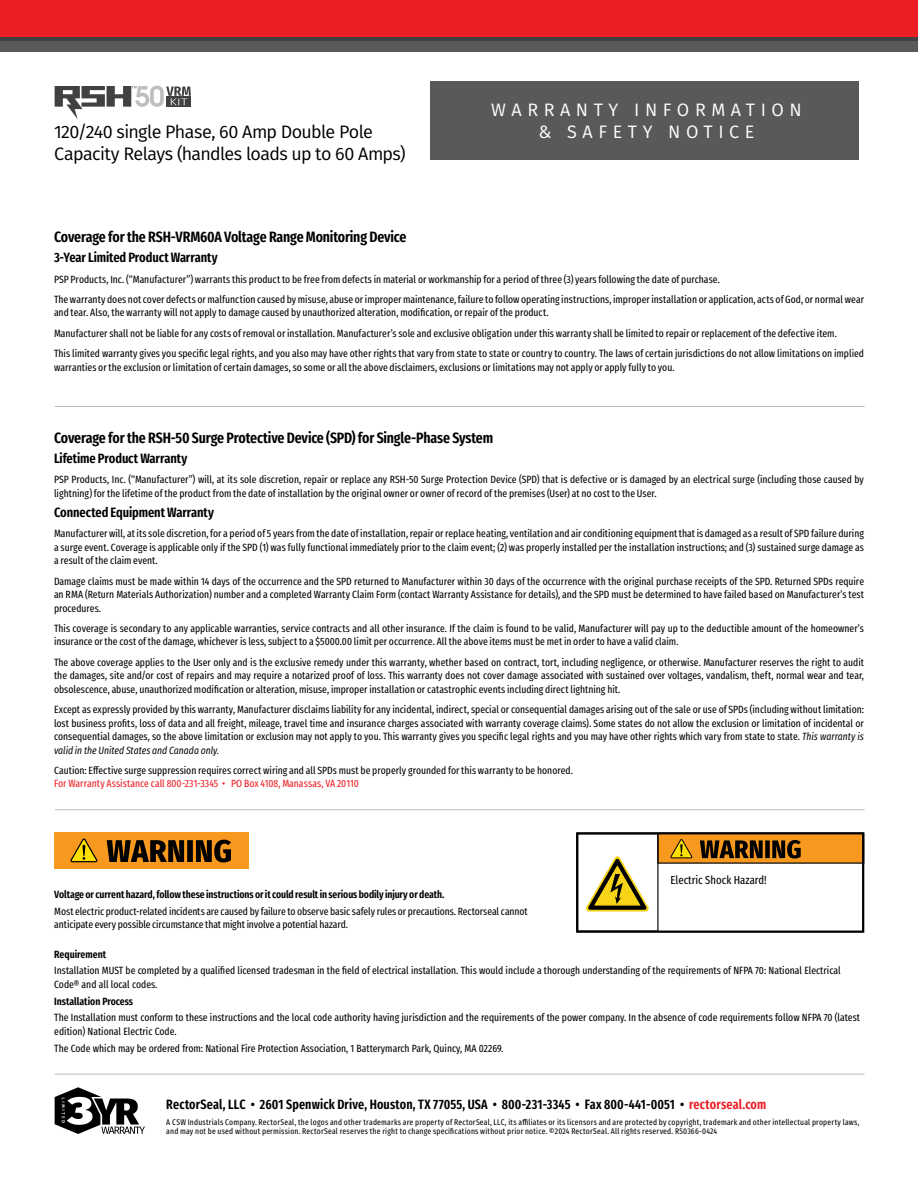
<style>
.page{position:relative;width:918px;height:1188px;background:#fff}
.page>*{position:absolute;margin:0;border:0;box-sizing:border-box;transform-origin:0 0}
.t1{font:18px/21.6px "Fira Sans";letter-spacing:-.035em;color:#000}
.t2{font:18px/21.6px "Fira Sans";letter-spacing:.31em;color:#fff;text-align:center}
.t3{font:600 15px "Fira Sans Compressed";letter-spacing:-.015em;color:#000}
.t4{font:600 13.5px "Fira Sans Compressed";color:#000}
.t5{font:11.7px "Fira Sans Compressed";color:#000}
.t6{font:10.5px/13.5px "Fira Sans Compressed";color:#000}
.t7{font:600 10.5px "Fira Sans Compressed";letter-spacing:-.01em;color:#000}
.t8{font:10.5px "Fira Sans Compressed";color:#ed1d24}
.t9{font:8.25px/9px "Fira Sans Compressed";letter-spacing:.025em;color:#000}
.s1{font-style:italic}
.s2{color:#ed1d24}
</style>
<div class="page">
<svg style="left:576px;top:832px;width:288px;height:101px"></svg>
<div style="left:54px;top:832px;width:194px;height:37px;background:#f8991f"></div>
<svg style="left:70px;top:839px;width:27px;height:23px"></svg>
<svg style="left:107px;top:840px;width:124px;height:23px"></svg>
<hr style="left:55px;top:1074px;width:810px;height:1px;background:#bcbec0">
<hr style="left:55px;top:809px;width:810px;height:1px;background:#bcbec0">
<hr style="left:55px;top:406px;width:810px;height:1px;background:#bcbec0">
<div style="left:431px;top:81px;width:428px;height:79px;background:#58595b"></div>
<div style="left:0;top:40px;width:918px;height:12px;background:#58595b"></div>
<div style="left:0;top:0;width:918px;height:40px;background:#ed1d24"></div>
<hr style="left:0;top:38px;width:918px;height:3px;background:#414042">
<svg style="left:55px;top:86px;width:136px;height:33px"></svg>
<svg style="left:55px;top:1087px;width:90px;height:47px"></svg>
<h1 class="t1" style="left:54px;top:121px;width:353px">120/240 single Phase, 60 Amp Double Pole<br>Capacity Relays (handles loads up to 60 Amps)</h1>
<h1 class="t2" style="left:491px;top:99px;width:312px">WARRANTY INFORMATION &amp; SAFETY NOTICE</h1>
<h2 class="t3" style="left:54px;top:225px;width:354px">Coverage for the RSH-VRM60A Voltage Range Monitoring Device</h2>
<p class="t4" style="left:54px;top:247px;width:165px">3-Year Limited Product Warranty</p>
<p class="t6" style="left:54px;top:269px;width:812px;line-height:20.2px">PSP Products, Inc. (“Manufacturer”) warrants this product to be free from defects in material or workmanship for a period of three (3) years following the date of purchase.<br>The warranty does not cover defects or malfunction caused by misuse, abuse or improper maintenance, failure to follow operating instructions, improper installation or application, acts of God, or normal wear</p>
<p class="t6" style="left:54px;top:302px;width:812px;line-height:20.2px">and tear. Also, the warranty will not apply to damage caused by unauthorized alteration, modification, or repair of the product.<br>Manufacturer shall not be liable for any costs of removal or installation. Manufacturer’s sole and exclusive obligation under this warranty shall be limited to repair or replacement of the defective item.<br>This limited warranty gives you specific legal rights, and you also may have other rights that vary from state to state or country to country. The laws of certain jurisdictions do not allow limitations on implied</p>
<p class="t6" style="left:54px;top:360px;width:622px">warranties or the exclusion or limitation of certain damages, so some or all the above disclaimers, exclusions or limitations may not apply or apply fully to you.</p>
<h2 class="t3" style="left:54px;top:426px;width:441px">Coverage for the RSH-50 Surge Protective Device (SPD) for Single-Phase System</h2>
<p class="t4" style="left:54px;top:448px;width:135px">Lifetime Product Warranty</p>
<p class="t6" style="left:54px;top:473px;width:812px">PSP Products, Inc. (“Manufacturer”) will, at its sole discretion, repair or replace any RSH-50 Surge Protection Device (SPD) that is defective or is damaged by an electrical surge (including those caused by lightning) for the lifetime of the product from the date of installation by the original owner or owner of record of the premises (User) at no cost to the User.</p>
<p class="t4" style="left:54px;top:502px;width:162px">Connected Equipment Warranty</p>
<p class="t6" style="left:54px;top:527px;width:812px;text-align:justify">Manufacturer will, at its sole discretion, for a period of 5 years from the date of installation, repair or replace heating, ventilation and air conditioning equipment that is damaged as a result of SPD failure during a surge event. Coverage is applicable only if the SPD (1) was fully functional immediately prior to the claim event; (2) was properly installed per the installation instructions; and (3) sustained surge damage as a result of the claim event.</p>
<p class="t6" style="left:54px;top:574px;width:812px;text-align:justify">Damage claims must be made within 14 days of the occurrence and the SPD returned to Manufacturer within 30 days of the occurrence with the original purchase receipts of the SPD. Returned SPDs require an RMA (Return Materials Authorization) number and a completed Warranty Claim Form (contact Warranty Assistance for details), and the SPD must be determined to have failed based on Manufacturer’s test procedures.</p>
<p class="t6" style="left:54px;top:621px;width:811px">This coverage is secondary to any applicable warranties, service contracts and all other insurance. If the claim is found to be valid, Manufacturer will pay up to the deductible amount of the homeowner’s insurance or the cost of the damage, whichever is less, subject to a $5000.00 limit per occurrence. All the above items must be met in order to have a valid claim.</p>
<p class="t6" style="left:54px;top:655px;width:812px;text-align:justify">The above coverage applies to the User only and is the exclusive remedy under this warranty, whether based on contract, tort, including negligence, or otherwise. Manufacturer reserves the right to audit the damages, site and/or cost of repairs and may require a notarized proof of loss. This warranty does not cover damage associated with sustained over voltages, vandalism, theft, normal wear and tear, obsolescence, abuse, unauthorized modification or alteration, misuse, improper installation or catastrophic events including direct lightning hit.</p>
<p class="t6" style="left:54px;top:702px;width:812px;text-align:justify">Except as expressly provided by this warranty, Manufacturer disclaims liability for any incidental, indirect, special or consequential damages arising out of the sale or use of SPDs (including without limitation: lost business profits, loss of data and all freight, mileage, travel time and insurance charges associated with warranty coverage claims). Some states do not allow the exclusion or limitation of incidental or consequential damages, so the above limitation or exclusion may not apply to you. This warranty gives you specific legal rights and you may have other rights which vary from state to state. <span class="s1">This warranty is valid in the United States and Canada only.</span></p>
<p class="t6" style="left:54px;top:763px;width:521px">Caution: Effective surge suppression requires correct wiring and all SPDs must be properly grounded for this warranty to be honored.</p>
<p class="t8" style="left:54px;top:776px;width:306px">For Warranty Assistance call 800-231-3345 • PO Box 4108, Manassas, VA 20110</p>
<p class="t5" style="left:671px;top:871px;width:98px">Electric Shock Hazard!</p>
<p class="t7" style="left:54px;top:886px;width:392px">Voltage or current hazard, follow these instructions or it could result in serious bodily injury or death.</p>
<p class="t6" style="left:54px;top:904px;width:475px">Most electric product-related incidents are caused by failure to observe basic safely rules or precautions. Rectorseal cannot anticipate every possible circumstance that might involve a potential hazard.</p>
<p class="t7" style="left:54px;top:946px;width:53px">Requirement</p>
<p class="t6" style="left:54px;top:964px;width:788px">Installation MUST be completed by a qualified licensed tradesman in the field of electrical installation. This would include a thorough understanding of the requirements of NFPA 70: National Electrical<br>Code® and all local codes.</p>
<p class="t7" style="left:54px;top:992px;width:80px">Installation Process</p>
<p class="t6" style="left:54px;top:1011px;width:807px">The Installation must conform to these instructions and the local code authority having jurisdiction and the requirements of the power company. In the absence of code requirements follow NFPA 70 (latest edition) National Electric Code.</p>
<p class="t6" style="left:54px;top:1041px;width:451px">The Code which may be ordered from: National Fire Protection Association, 1 Batterymarch Park, Quincy, MA 02269.</p>
<p class="t4" style="left:166px;top:1094px;width:601px">RectorSeal, LLC • 2601 Spenwick Drive, Houston, TX 77055, USA • 800-231-3345 • Fax 800-441-0051 • <span class="s2">rectorseal.com</span></p>
<p class="t9" style="left:166px;top:1117px;width:695px">A CSW Industrials Company. RectorSeal, the logos and other trademarks are property of RectorSeal, LLC, its affiliates or its licensors and are protected by copyright, trademark and other intellectual property laws, and may not be used without permission. RectorSeal reserves the right to change specifications without prior notice. ©2024 RectorSeal. All rights reserved. R50366-0424</p>
</div>
